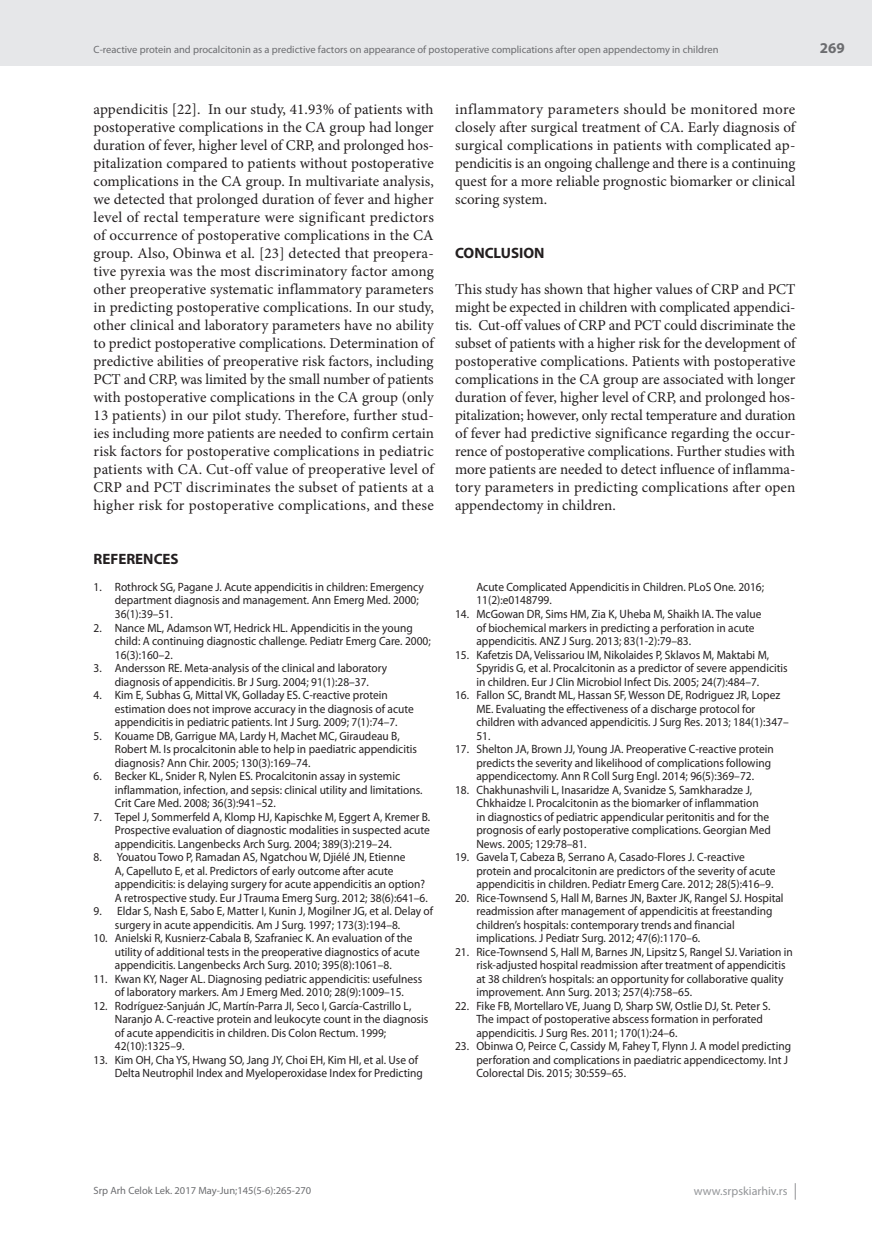
<style>
.page{position:relative;width:872px;height:1234px;background:#fff}
.page>*{position:absolute;margin:0;border:0;box-sizing:border-box;transform-origin:0 0}
.t1{font:15px/18px "Minion Pro";letter-spacing:.005em;color:#231f20;text-align:justify}
.t2{font:700 15px "Myriad Pro";color:#231f20}
.t3{font:700 15px "Myriad Pro";color:#6c6d70}
.t4{font:12px/13.5px "Myriad Pro";color:#231f20;scale:.95 1}
.t5{font:12px "Myriad Pro";color:#939598}
.t6{font:10.5px "Myriad Pro";color:#6c6d70}
</style>
<div class="page">
<div style="left:0;top:0;width:872px;height:66px;background:#e6e7e9"></div>
<svg style="left:795px;top:1183px;width:1px;height:16px"></svg>
<p class="t6" style="left:94px;top:43px;width:626px">C-reactive protein and procalcitonin as a predictive factors on appearance of postoperative complications after open appendectomy in children</p>
<p class="t1" style="left:94px;top:100px;width:342px">appendicitis [22]. In our study, 41.93% of patients with postoperative complications in the CA group had longer duration of fever, higher level of CRP, and prolonged hos&shy;pitalization compared to patients without postoperative complications in the CA group. In multivariate analysis, we detected that prolonged duration of fever and higher level of rectal temperature were significant predictors of occurrence of postoperative complications in the CA group. Also, Obinwa et al. [23] detected that preopera&shy;tive pyrexia was the most discriminatory factor among other preoperative systematic inflammatory parameters in predicting postoperative complications. In our study, other clinical and laboratory parameters have no ability to predict postoperative complications. Determination of predictive abilities of preoperative risk factors, including PCT and CRP, was limited by the small number of patients with postoperative complications in the CA group (only 13 patients) in our pilot study. Therefore, further stud&shy;ies including more patients are needed to confirm certain risk factors for postoperative complications in pediatric patients with CA. Cut-off value of preoperative level of CRP and PCT discriminates the subset of patients at a higher risk for postoperative complications, and these</p>
<p class="t1" style="left:455px;top:100px;width:342px">inflammatory parameters should be monitored more closely after surgical treatment of CA. Early diagnosis of surgical complications in patients with complicated ap&shy;pendicitis is an ongoing challenge and there is a continuing quest for a more reliable prognostic biomarker or clinical scoring system.</p>
<p class="t2" style="left:455px;top:243px;width:91px">CONCLUSION</p>
<p class="t1" style="left:455px;top:280px;width:342px">This study has shown that higher values of CRP and PCT might be expected in children with complicated appendici&shy;tis. Cut-off values of CRP and PCT could discriminate the subset of patients with a higher risk for the development of postoperative complications. Patients with postoperative complications in the CA group are associated with longer duration of fever, higher level of CRP, and prolonged hos&shy;pitalization; however, only rectal temperature and duration of fever had predictive significance regarding the occur&shy;rence of postoperative complications. Further studies with more patients are needed to detect influence of inflamma&shy;tory parameters in predicting complications after open appendectomy in children.</p>
<p class="t2" style="left:94px;top:549px;width:87px">REFERENCES</p>
<p class="t4" style="left:115px;top:580px;width:327px;text-indent:-21px">1. Rothrock SG, Pagane J. Acute appendicitis in children: Emergency department diagnosis and management. Ann Emerg Med. 2000;<br>36(1):39–51.</p>
<p class="t4" style="left:115px;top:620px;width:334px;text-indent:-21px">2. Nance ML, Adamson WT, Hedrick HL. Appendicitis in the young child: A continuing diagnostic challenge. Pediatr Emerg Care. 2000;<br>16(3):160–2.</p>
<p class="t4" style="left:94px;top:661px;width:310px;text-align:center">3. Andersson RE. Meta-analysis of the clinical and laboratory diagnosis of appendicitis. Br J Surg. 2004; 91(1):28–37.</p>
<p class="t4" style="left:115px;top:688px;width:316px;text-indent:-21px">4. Kim E, Subhas G, Mittal VK, Golladay ES. C-reactive protein estimation does not improve accuracy in the diagnosis of acute appendicitis in pediatric patients. Int J Surg. 2009; 7(1):74–7.</p>
<p class="t4" style="left:115px;top:728px;width:319px;text-indent:-21px">5. Kouame DB, Garrigue MA, Lardy H, Machet MC, Giraudeau B,<br>Robert M. Is procalcitonin able to help in paediatric appendicitis diagnosis? Ann Chir. 2005; 130(3):169–74.</p>
<p class="t4" style="left:115px;top:769px;width:325px;text-indent:-21px">6. Becker KL, Snider R, Nylen ES. Procalcitonin assay in systemic inflammation, infection, and sepsis: clinical utility and limitations.<br>Crit Care Med. 2008; 36(3):941–52.</p>
<p class="t4" style="left:115px;top:809px;width:333px;text-align:justify;text-indent:-21px">7. Tepel J, Sommerfeld A, Klomp HJ, Kapischke M, Eggert A, Kremer B.<br>Prospective evaluation of diagnostic modalities in suspected acute appendicitis. Langenbecks Arch Surg. 2004; 389(3):219–24.</p>
<p class="t4" style="left:115px;top:850px;width:331px;text-indent:-21px">8. Youatou Towo P, Ramadan AS, Ngatchou W, Djiélé JN, Etienne<br>A, Capelluto E, et al. Predictors of early outcome after acute appendicitis: is delaying surgery for acute appendicitis an option?<br>A retrospective study. Eur J Trauma Emerg Surg. 2012; 38(6):641–6.</p>
<p class="t4" style="left:115px;top:904px;width:336px;text-indent:-21px">9. Eldar S, Nash E, Sabo E, Matter I, Kunin J, Mogilner JG, et al. Delay of surgery in acute appendicitis. Am J Surg. 1997; 173(3):194–8.</p>
<p class="t4" style="left:115px;top:931px;width:322px;text-indent:-21px">10. Anielski R, Kusnierz-Cabala B, Szafraniec K. An evaluation of the utility of additional tests in the preoperative diagnostics of acute appendicitis. Langenbecks Arch Surg. 2010; 395(8):1061–8.</p>
<p class="t4" style="left:94px;top:971px;width:347px;text-align:center">11. Kwan KY, Nager AL. Diagnosing pediatric appendicitis: usefulness of laboratory markers. Am J Emerg Med. 2010; 28(9):1009–15.</p>
<p class="t4" style="left:115px;top:998px;width:331px;text-indent:-21px">12. Rodríguez-Sanjuán JC, Martín-Parra JI, Seco I, García-Castrillo L, Naranjo A. C-reactive protein and leukocyte count in the diagnosis of acute appendicitis in children. Dis Colon Rectum. 1999; 42(10):1325–9.</p>
<p class="t4" style="left:115px;top:1052px;width:326px;text-indent:-21px">13. Kim OH, Cha YS, Hwang SO, Jang JY, Choi EH, Kim HI, et al. Use of<br>Delta Neutrophil Index and Myeloperoxidase Index for Predicting</p>
<p class="t4" style="left:476px;top:580px;width:304px">Acute Complicated Appendicitis in Children. PLoS One. 2016;<br>11(2):e0148799.</p>
<p class="t4" style="left:476px;top:607px;width:301px;text-indent:-21px">14. McGowan DR, Sims HM, Zia K, Uheba M, Shaikh IA. The value of biochemical markers in predicting a perforation in acute appendicitis. ANZ J Surg. 2013; 83(1-2):79–83.</p>
<p class="t4" style="left:476px;top:647px;width:329px;text-indent:-21px">15. Kafetzis DA, Velissariou IM, Nikolaides P, Sklavos M, Maktabi M,<br>Spyridis G, et al. Procalcitonin as a predictor of severe appendicitis in children. Eur J Clin Microbiol Infect Dis. 2005; 24(7):484–7.</p>
<p class="t4" style="left:476px;top:688px;width:330px;text-indent:-21px">16. Fallon SC, Brandt ML, Hassan SF, Wesson DE, Rodriguez JR, Lopez ME. Evaluating the effectiveness of a discharge protocol for children with advanced appendicitis. J Surg Res. 2013; 184(1):347– 51.</p>
<p class="t4" style="left:476px;top:742px;width:314px;text-indent:-21px">17. Shelton JA, Brown JJ, Young JA. Preoperative C-reactive protein predicts the severity and likelihood of complications following appendicectomy. Ann R Coll Surg Engl. 2014; 96(5):369–72.</p>
<p class="t4" style="left:476px;top:782px;width:311px;text-indent:-21px">18. Chakhunashvili L, Inasaridze A, Svanidze S, Samkharadze J, Chkhaidze I. Procalcitonin as the biomarker of inflammation in diagnostics of pediatric appendicular peritonitis and for the prognosis of early postoperative complications. Georgian Med News. 2005; 129:78–81.</p>
<p class="t4" style="left:476px;top:850px;width:316px;text-indent:-21px">19. Gavela T, Cabeza B, Serrano A, Casado-Flores J. C-reactive protein and procalcitonin are predictors of the severity of acute appendicitis in children. Pediatr Emerg Care. 2012; 28(5):416–9.</p>
<p class="t4" style="left:476px;top:890px;width:325px;text-indent:-21px">20. Rice-Townsend S, Hall M, Barnes JN, Baxter JK, Rangel SJ. Hospital readmission after management of appendicitis at freestanding children’s hospitals: contemporary trends and financial implications. J Pediatr Surg. 2012; 47(6):1170–6.</p>
<p class="t4" style="left:476px;top:944px;width:335px;text-indent:-21px">21. Rice-Townsend S, Hall M, Barnes JN, Lipsitz S, Rangel SJ. Variation in risk-adjusted hospital readmission after treatment of appendicitis at 38 children’s hospitals: an opportunity for collaborative quality improvement. Ann Surg. 2013; 257(4):758–65.</p>
<p class="t4" style="left:476px;top:998px;width:311px;text-indent:-21px">22. Fike FB, Mortellaro VE, Juang D, Sharp SW, Ostlie DJ, St. Peter S.<br>The impact of postoperative abscess formation in perforated appendicitis. J Surg Res. 2011; 170(1):24–6.</p>
<p class="t4" style="left:476px;top:1039px;width:333px;text-indent:-21px">23. Obinwa O, Peirce C, Cassidy M, Fahey T, Flynn J. A model predicting perforation and complications in paediatric appendicectomy. Int J<br>Colorectal Dis. 2015; 30:559–65.</p>
<p class="t3" style="left:820px;top:38px;width:26px">269</p>
<p class="t6" style="left:94px;top:1184px;width:219px">Srp Arh Celok Lek. 2017 May-Jun;145(5-6):265-270</p>
<p class="t5" style="left:694px;top:1183px;width:95px">www.srpskiarhiv.rs</p>
</div>
